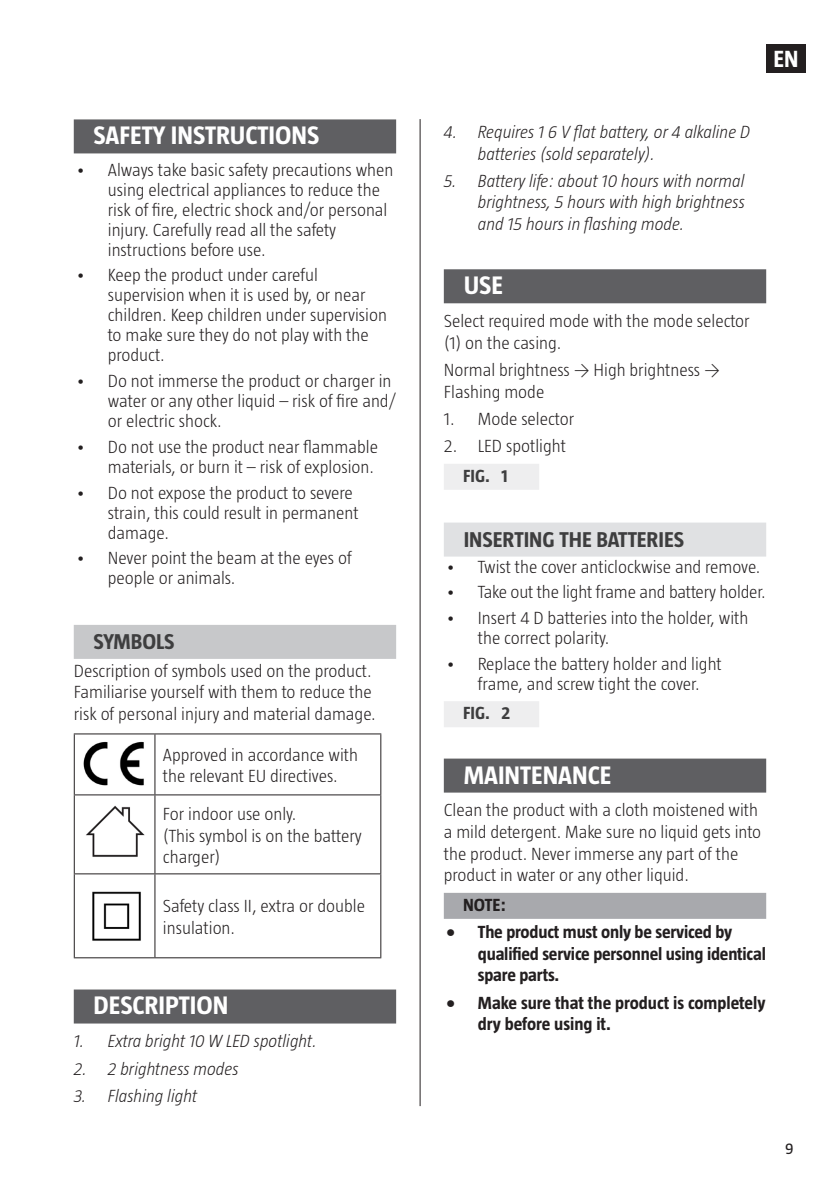
<style>
.page{position:relative;width:840px;height:1191px;background:#fff}
.page>*{position:absolute;margin:0;border:0;box-sizing:border-box;transform-origin:0 0}
.Rubrik{font:700 26px "Taz";color:#fff}
.t1{font:700 24px "Taz";color:#fff}
.Liten_rubrik{font:700 22px "Taz";color:#3e3e3f}
.Underrubrik{font:700 22px "Taz";letter-spacing:-.005em;color:#3e3e3f}
.Brödtext{font:300 18px/20px "Taz";color:#231f20}
.t2{font:italic 300 18px/21.6px "Taz";color:#231f20}
.OBS__EN{font:700 18px/21.6px "Taz";letter-spacing:-.01em;color:#231f20}
.t3{font:700 18px "Taz";color:#3e3e3f}
.t4{font:16px "Taz";color:#231f20}
</style>
<div class="page">
<div style="left:765px;top:44px;width:39px;height:28px;background:#231f20"></div>
<hr style="left:419px;top:119px;width:1px;height:987px;background:#231f20">
<div style="left:443px;top:269px;width:322px;height:34px;background:#5f5f62"></div>
<div style="left:443px;top:464px;width:96px;height:26px;background:#eeeeef"></div>
<div style="left:443px;top:522px;width:322px;height:34px;background:#e0e1e3"></div>
<div style="left:443px;top:701px;width:96px;height:26px;background:#eeeeef"></div>
<div style="left:443px;top:758px;width:322px;height:34px;background:#5f5f62"></div>
<div style="left:443px;top:893px;width:322px;height:26px;background:#a8a9ad"></div>
<div style="left:74px;top:119px;width:322px;height:34px;background:#5f5f62"></div>
<div style="left:74px;top:625px;width:322px;height:34px;background:#c7c8ca"></div>
<div style="left:74px;top:989px;width:322px;height:34px;background:#5f5f62"></div>
<hr style="left:74px;top:733px;width:81px;height:1px;background:#231f20">
<hr style="left:155px;top:733px;width:226px;height:1px;background:#231f20">
<hr style="left:74px;top:794px;width:81px;height:1px;background:#231f20">
<hr style="left:74px;top:795px;width:1px;height:78px;background:#231f20">
<hr style="left:155px;top:794px;width:226px;height:1px;background:#231f20">
<hr style="left:154px;top:795px;width:1px;height:78px;background:#231f20">
<hr style="left:380px;top:795px;width:1px;height:78px;background:#231f20">
<hr style="left:74px;top:734px;width:1px;height:60px;background:#231f20">
<hr style="left:154px;top:734px;width:1px;height:60px;background:#231f20">
<hr style="left:380px;top:734px;width:1px;height:60px;background:#231f20">
<hr style="left:74px;top:873px;width:81px;height:1px;background:#231f20">
<hr style="left:74px;top:874px;width:1px;height:83px;background:#231f20">
<hr style="left:155px;top:873px;width:226px;height:1px;background:#231f20">
<hr style="left:154px;top:874px;width:1px;height:83px;background:#231f20">
<hr style="left:380px;top:874px;width:1px;height:83px;background:#231f20">
<hr style="left:74px;top:957px;width:81px;height:1px;background:#231f20">
<hr style="left:155px;top:957px;width:226px;height:1px;background:#231f20">
<img style="left:84px;top:742px;width:60px;height:43px">
<img style="left:86px;top:805px;width:59px;height:52px">
<img style="left:92px;top:891px;width:49px;height:50px">
<p class="Rubrik" style="left:94px;top:121px;width:227px">SAFETY INSTRUCTIONS</p>
<p class="Brödtext" style="left:108px;top:159px;width:287px;text-indent:-32px">• Always take basic safety precautions when using electrical appliances to reduce the risk of fire, electric shock and/or personal injury. Carefully read all the safety instructions before use.</p>
<p class="Brödtext" style="left:108px;top:265px;width:280px;text-indent:-32px">• Keep the product under careful supervision when it is used by, or near children. Keep children under supervision to make sure they do not play with the product.</p>
<p class="Brödtext" style="left:108px;top:371px;width:289px;text-indent:-32px">• Do not immerse the product or charger in water or any other liquid – risk of fire and/ or electric shock.</p>
<p class="Brödtext" style="left:76px;top:436px;width:303px;text-align:right">• Do not use the product near flammable materials, or burn it – risk of explosion.</p>
<p class="Brödtext" style="left:108px;top:482px;width:252px;text-indent:-32px">• Do not expose the product to severe strain, this could result in permanent damage.</p>
<p class="Brödtext" style="left:108px;top:548px;width:245px;text-indent:-32px">• Never point the beam at the eyes of people or animals.</p>
<p class="Underrubrik" style="left:94px;top:629px;width:82px">SYMBOLS</p>
<p class="Brödtext" style="left:74px;top:659px;width:303px;line-height:21.6px">Description of symbols used on the product.<br>Familiarise yourself with them to reduce the risk of personal injury and material damage.</p>
<p class="Brödtext" style="left:163px;top:743px;width:196px;line-height:21.6px">Approved in accordance with the relevant EU directives.</p>
<p class="Brödtext" style="left:163px;top:803px;width:200px;line-height:21.6px">For indoor use only.<br>(This symbol is on the battery charger)</p>
<p class="Brödtext" style="left:163px;top:895px;width:203px;line-height:21.6px">Safety class II, extra or double insulation.</p>
<p class="Rubrik" style="left:94px;top:991px;width:136px">DESCRIPTION</p>
<p class="t2" style="left:74px;top:1030px;width:244px">1. Extra bright 10 W LED spotlight.</p>
<p class="t2" style="left:74px;top:1057px;width:166px">2. 2 brightness modes</p>
<p class="t2" style="left:74px;top:1084px;width:125px">3. Flashing light</p>
<h2 class="t1" style="left:773px;top:45px;width:26px">EN</h2>
<p class="t2" style="left:477px;top:121px;width:274px;text-indent:-34px">4. Requires 1 6 V flat battery, or 4 alkaline D batteries (sold separately).</p>
<p class="t2" style="left:477px;top:170px;width:268px;text-align:justify;text-indent:-34px">5. Battery life: about 10 hours with normal brightness, 5 hours with high brightness and 15 hours in flashing mode.</p>
<p class="Rubrik" style="left:463px;top:271px;width:41px">USE</p>
<p class="Brödtext" style="left:443px;top:310px;width:307px;line-height:21.6px">Select required mode with the mode selector (1) on the casing.</p>
<p class="Brödtext" style="left:443px;top:359px;width:277px;line-height:21.6px">Normal brightness → High brightness →<br>Flashing mode</p>
<p class="Brödtext" style="left:443px;top:409px;width:132px">1. Mode selector</p>
<p class="Brödtext" style="left:443px;top:436px;width:123px">2. LED spotlight</p>
<p class="t3" style="left:463px;top:466px;width:46px">FIG. 1</p>
<p class="Liten_rubrik" style="left:463px;top:527px;width:222px">INSERTING THE BATTERIES</p>
<p class="Brödtext" style="left:445px;top:556px;width:316px">• Twist the cover anticlockwise and remove.</p>
<p class="Brödtext" style="left:445px;top:582px;width:321px">• Take out the light frame and battery holder.</p>
<p class="Brödtext" style="left:477px;top:607px;width:272px;text-indent:-32px">• Insert 4 D batteries into the holder, with the correct polarity.</p>
<p class="Brödtext" style="left:445px;top:653px;width:277px;text-align:center">• Replace the battery holder and light frame, and screw tight the cover.</p>
<p class="t3" style="left:463px;top:703px;width:49px">FIG. 2</p>
<p class="Rubrik" style="left:463px;top:760px;width:149px">MAINTENANCE</p>
<p class="Brödtext" style="left:443px;top:799px;width:319px;line-height:21.6px">Clean the product with a cloth moistened with a mild detergent. Make sure no liquid gets into the product. Never immerse any part of the product in water or any other liquid.</p>
<p class="OBS__EN" style="left:463px;top:894px;width:44px">NOTE:</p>
<p class="OBS__EN" style="left:477px;top:921px;width:289px;text-indent:-32px">• The product must only be serviced by qualified service personnel using identical spare parts.</p>
<p class="OBS__EN" style="left:477px;top:991px;width:289px;text-indent:-32px">• Make sure that the product is completely dry before using it.</p>
<p class="t4" style="left:784px;top:1139px;width:10px">9</p>
</div>
